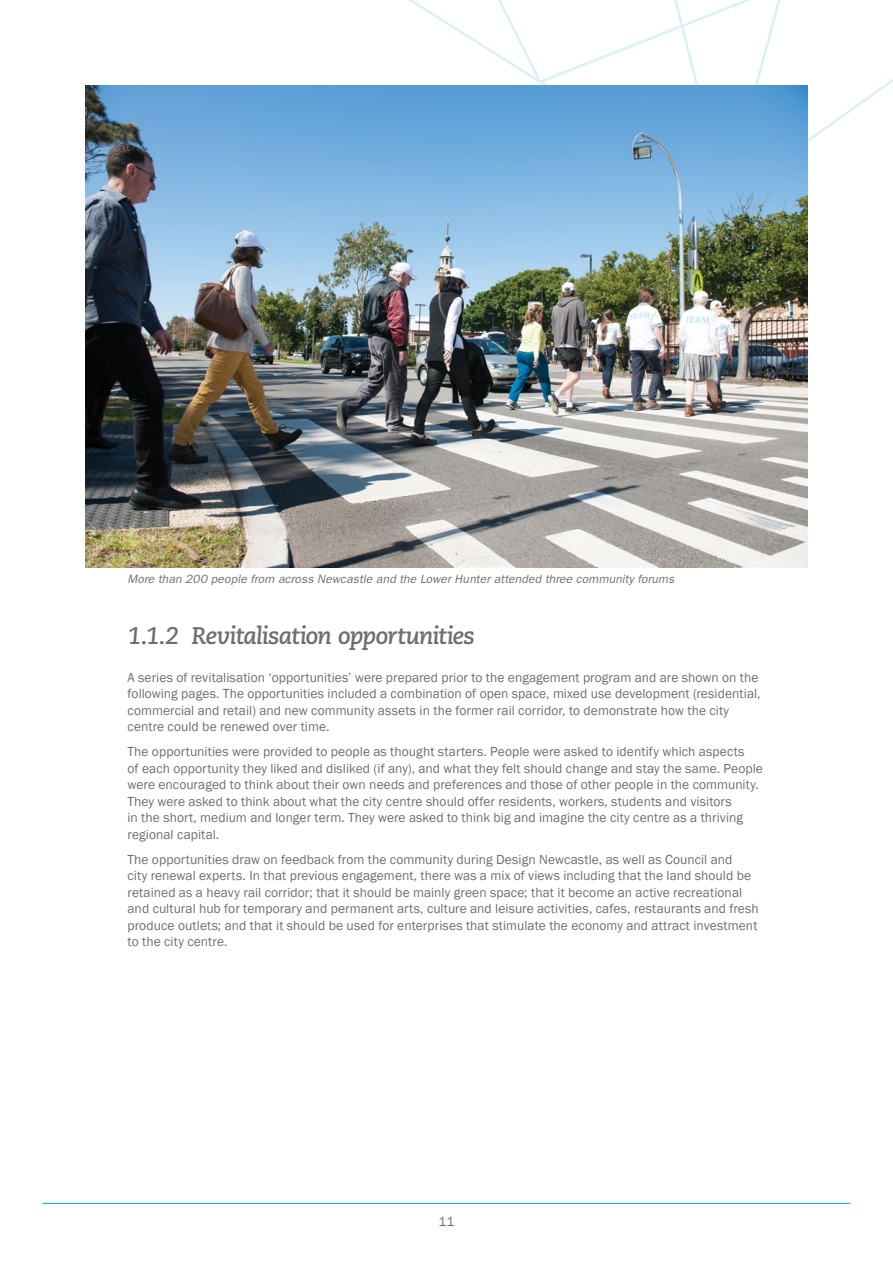
<style>
.page{position:relative;width:893px;height:1263px;background:#fff}
.page>*{position:absolute;margin:0;border:0;box-sizing:border-box;transform-origin:0 0}
.t1{font:italic 700 24px "Caecilia";letter-spacing:-.035em;color:#6d6e71}
.t2{font:13.5px/16.5px "Franklin Gothic";letter-spacing:.005em;color:#6d6e71}
.t3{font:italic 12px "Franklin Gothic";letter-spacing:.015em;color:#6d6e71}
</style>
<div class="page">
<hr style="left:43px;top:1203px;width:807px;height:1px;background:#00bcda">
<svg style="left:408px;top:0;width:485px;height:142px"></svg>
<img style="left:85px;top:85px;width:723px;height:482px">
<p class="t3" style="left:128px;top:572px;width:548px">More than 200 people from across Newcastle and the Lower Hunter attended three community forums</p>
<h1 class="t1" style="left:128px;top:622px;width:349px">1.1.2 Revitalisation opportunities</h1>
<p class="t2" style="left:128px;top:669px;width:634px">A series of revitalisation ‘opportunities’ were prepared prior to the engagement program and are shown on the following pages. The opportunities included a combination of open space, mixed use development (residential, commercial and retail) and new community assets in the former rail corridor, to demonstrate how the city centre could be renewed over time.</p>
<p class="t2" style="left:128px;top:744px;width:637px">The opportunities were provided to people as thought starters. People were asked to identify which aspects<br>of each opportunity they liked and disliked (if any), and what they felt should change and stay the same. People were encouraged to think about their own needs and preferences and those of other people in the community.<br>They were asked to think about what the city centre should offer residents, workers, students and visitors<br>in the short, medium and longer term. They were asked to think big and imagine the city centre as a thriving regional capital.</p>
<p class="t2" style="left:128px;top:851px;width:633px">The opportunities draw on feedback from the community during Design Newcastle, as well as Council and<br>city renewal experts. In that previous engagement, there was a mix of views including that the land should be retained as a heavy rail corridor; that it should be mainly green space; that it become an active recreational and cultural hub for temporary and permanent arts, culture and leisure activities, cafes, restaurants and fresh produce outlets; and that it should be used for enterprises that stimulate the economy and attract investment to the city centre.</p>
<p class="t2" style="left:439px;top:1213px;width:17px">11</p>
</div>
